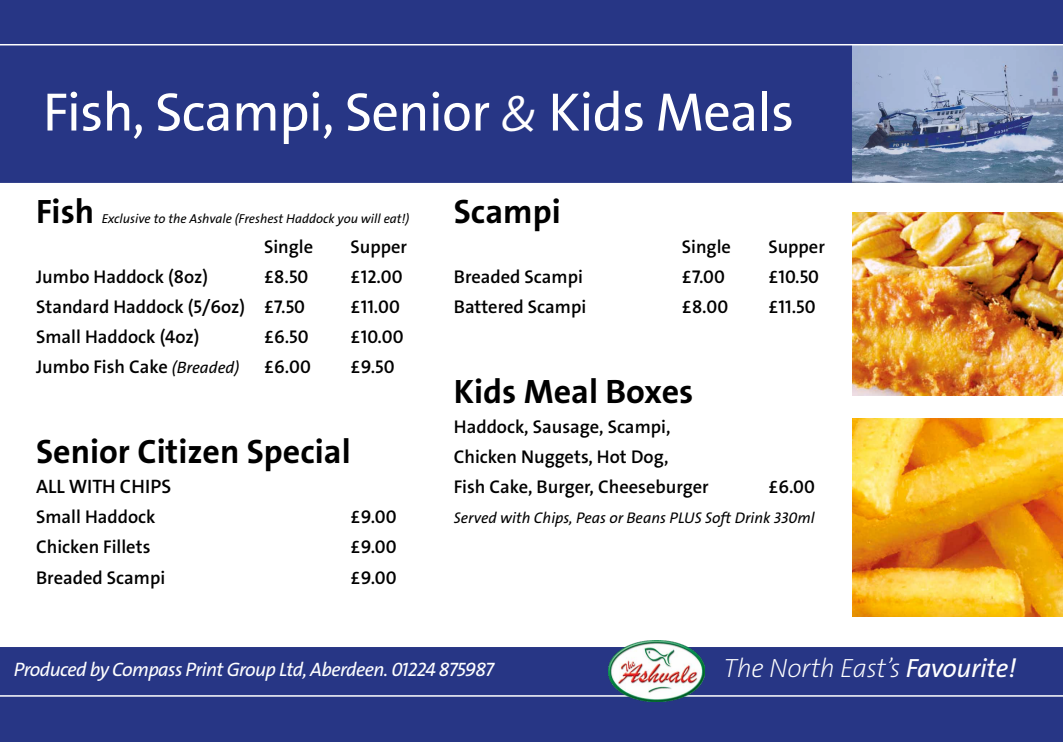
<style>
.page{position:relative;width:1063px;height:742px;background:#fff}
.page>*{position:absolute;margin:0;border:0;box-sizing:border-box;transform-origin:0 0}
.t1{font:54.5px "BG The Sans W5 Plain";letter-spacing:-.015em;color:#fff}
.t2{font:34px "BG The Sans W7 Bld";color:#000}
.t3{font:26.5px "BG The Sans W2 Ex Lig IT";letter-spacing:-.01em;color:#fff}
.t4{font:19.5px "BG The Sans W5 Plain IT";letter-spacing:-.03em;color:#fff}
.t5{font:19.5px "BG The Sans W6 Se Bld";color:#000}
.t6{font:18.5px/30px "BG The Sans W6 Se Bld";color:#000}
.t7{font:15.5px "BG The Sans W5 Plain IT";color:#000}
.t8{font:13px "BG The Sans W5 Plain IT";color:#000}
.s1{font-family:"BG The Sans W4 Se Lig IT";font-size:48px}
.s2{font-family:"BG The Sans W5 Plain IT";font-size:16.5px}
.s3{font-family:"BG The Sans W5 Plain IT"}
</style>
<div class="page">
<div style="left:0;top:0;width:1063px;height:741px;background:#273685"></div>
<img style="left:853px;top:45px;width:210px;height:138px">
<hr style="left:0;top:44px;width:1063px;height:1px;background:#fff">
<hr style="left:0;top:694px;width:1063px;height:2px;background:#fff">
<div style="left:0;top:183px;width:1063px;height:463px;background:#fff"></div>
<img style="left:608px;top:640px;width:96px;height:61px">
<img style="left:853px;top:418px;width:210px;height:198px">
<img style="left:853px;top:212px;width:210px;height:183px">
<h1 class="t1" style="left:43px;top:77px;width:753px">Fish, Scampi, Senior <span class="s1">&amp;</span> Kids Meals</h1>
<h2 class="t2" style="left:36px;top:190px;width:60px">Fish</h2>
<p class="t8" style="left:102px;top:212px;width:309px">Exclusive to the Ashvale (Freshest Haddock you will eat!)</p>
<p class="t6" style="left:264px;top:232px;width:51px">Single</p>
<p class="t6" style="left:351px;top:232px;width:58px">Supper</p>
<p class="t6" style="left:36px;top:262px;width:173px">Jumbo Haddock (8oz)</p>
<p class="t6" style="left:264px;top:262px;width:46px">£8.50</p>
<p class="t6" style="left:351px;top:262px;width:54px">£12.00</p>
<p class="t6" style="left:36px;top:292px;width:270px">Standard Haddock (5/6oz) £7.50</p>
<p class="t6" style="left:351px;top:292px;width:51px">£11.00</p>
<p class="t6" style="left:36px;top:322px;width:165px">Small Haddock (4oz)</p>
<p class="t6" style="left:264px;top:322px;width:46px">£6.50</p>
<p class="t6" style="left:351px;top:322px;width:54px">£10.00</p>
<p class="t6" style="left:36px;top:352px;width:205px">Jumbo Fish Cake <span class="s2">(Breaded)</span></p>
<p class="t6" style="left:264px;top:352px;width:48px">£6.00</p>
<p class="t6" style="left:351px;top:352px;width:45px">£9.50</p>
<h2 class="t2" style="left:36px;top:430px;width:316px">Senior Citizen Special</h2>
<p class="t5" style="left:36px;top:476px;width:137px">ALL WITH CHIPS</p>
<p class="t6" style="left:36px;top:502px;width:121px">Small Haddock</p>
<p class="t6" style="left:351px;top:502px;width:48px">£9.00</p>
<p class="t6" style="left:36px;top:532px;width:116px">Chicken Fillets</p>
<p class="t6" style="left:351px;top:532px;width:48px">£9.00</p>
<p class="t6" style="left:36px;top:562px;width:131px">Breaded Scampi</p>
<p class="t6" style="left:351px;top:562px;width:48px">£9.00</p>
<h2 class="t2" style="left:454px;top:190px;width:108px">Scampi</h2>
<p class="t6" style="left:682px;top:232px;width:51px">Single</p>
<p class="t6" style="left:768px;top:232px;width:58px">Supper</p>
<p class="t6" style="left:454px;top:262px;width:131px">Breaded Scampi</p>
<p class="t6" style="left:682px;top:262px;width:45px">£7.00</p>
<p class="t6" style="left:768px;top:262px;width:52px">£10.50</p>
<p class="t6" style="left:454px;top:292px;width:134px">Battered Scampi</p>
<p class="t6" style="left:682px;top:292px;width:48px">£8.00</p>
<p class="t6" style="left:768px;top:292px;width:49px">£11.50</p>
<h2 class="t2" style="left:454px;top:370px;width:241px">Kids Meal Boxes</h2>
<p class="t6" style="left:454px;top:412px;width:256px">Haddock, Sausage, Scampi,<br>Chicken Nuggets, Hot Dog,<br>Fish Cake, Burger, Cheeseburger</p>
<p class="t6" style="left:768px;top:472px;width:48px">£6.00</p>
<p class="t7" style="left:454px;top:510px;width:362px">Served with Chips, Peas or Beans PLUS Soft Drink 330ml</p>
<p class="t4" style="left:14px;top:658px;width:482px">Produced by Compass Print Group Ltd, Aberdeen. 01224 875987</p>
<h3 class="t3" style="left:724px;top:654px;width:295px">The North East’s <span class="s3">Favourite!</span></h3>
</div>
